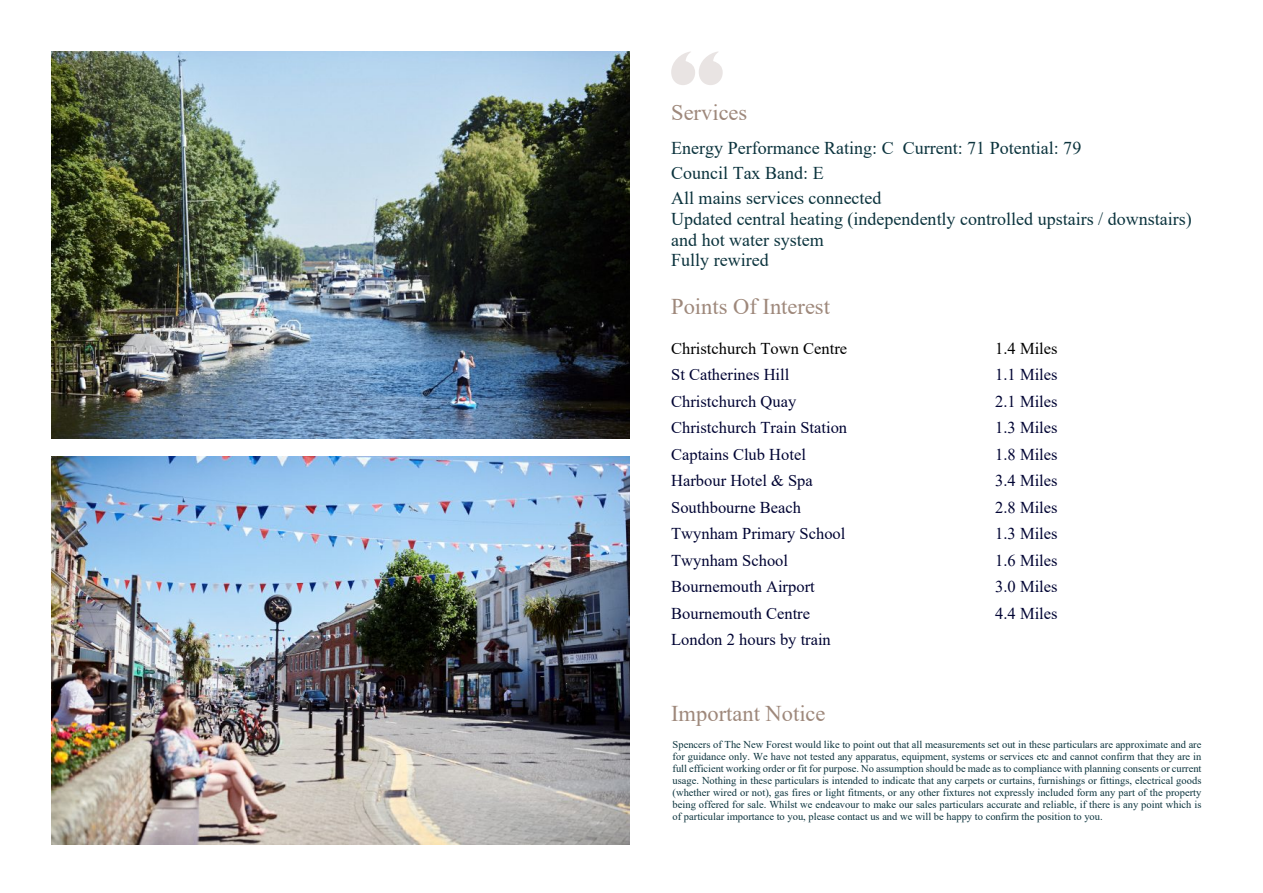
<style>
.page{position:relative;width:1263px;height:893px;background:#fff}
.page>*{position:absolute;margin:0;border:0;box-sizing:border-box;transform-origin:0 0}
.t1{font:22.5px "Times New Roman";color:#9e887b}
.t2{font:18px/25.2px "Times New Roman";color:#0b333d}
.t3{font:16.5px "Times New Roman";color:#000433}
.t4{font:16.5px "Times New Roman";color:#000}
.t5{font:10.5px/12px "Times New Roman";color:#0b333d;text-align:justify}
</style>
<div class="page">
<img style="left:51px;top:51px;width:578px;height:388px">
<img style="left:51px;top:457px;width:578px;height:387px">
<svg style="left:671px;top:51px;width:52px;height:34px"></svg>
<h1 class="t1" style="left:671px;top:104px;width:78px">Services</h1>
<h2 class="t2" style="left:671px;top:137px;width:412px">Energy Performance Rating: C Current: 71 Potential: 79<br>Council Tax Band: E<br>All mains services connected</h2>
<h2 class="t2" style="left:671px;top:210px;width:522px;line-height:20.7px">Updated central heating (independently controlled upstairs / downstairs) and hot water system<br>Fully rewired</h2>
<h1 class="t1" style="left:671px;top:299px;width:160px">Points Of Interest</h1>
<h3 class="t4" style="left:671px;top:342px;width:178px">Christchurch Town Centre</h3>
<h3 class="t4" style="left:995px;top:342px;width:64px">1.4 Miles</h3>
<h3 class="t3" style="left:671px;top:369px;width:120px">St Catherines Hill</h3>
<h3 class="t3" style="left:995px;top:369px;width:64px">1.1 Miles</h3>
<h3 class="t3" style="left:671px;top:395px;width:127px">Christchurch Quay</h3>
<h3 class="t3" style="left:995px;top:395px;width:64px">2.1 Miles</h3>
<h3 class="t3" style="left:671px;top:422px;width:178px">Christchurch Train Station</h3>
<h3 class="t3" style="left:995px;top:422px;width:64px">1.3 Miles</h3>
<h3 class="t3" style="left:671px;top:448px;width:136px">Captains Club Hotel</h3>
<h3 class="t3" style="left:995px;top:448px;width:64px">1.8 Miles</h3>
<h3 class="t3" style="left:671px;top:475px;width:143px">Harbour Hotel &amp; Spa</h3>
<h3 class="t3" style="left:995px;top:475px;width:64px">3.4 Miles</h3>
<h3 class="t3" style="left:671px;top:501px;width:131px">Southbourne Beach</h3>
<h3 class="t3" style="left:995px;top:501px;width:64px">2.8 Miles</h3>
<h3 class="t3" style="left:671px;top:528px;width:176px">Twynham Primary School</h3>
<h3 class="t3" style="left:995px;top:528px;width:64px">1.3 Miles</h3>
<h3 class="t3" style="left:671px;top:554px;width:119px">Twynham School</h3>
<h3 class="t3" style="left:995px;top:554px;width:64px">1.6 Miles</h3>
<h3 class="t3" style="left:671px;top:581px;width:145px">Bournemouth Airport</h3>
<h3 class="t3" style="left:995px;top:581px;width:64px">3.0 Miles</h3>
<h3 class="t3" style="left:671px;top:607px;width:140px">Bournemouth Centre</h3>
<h3 class="t3" style="left:995px;top:607px;width:64px">4.4 Miles</h3>
<h3 class="t3" style="left:671px;top:634px;width:161px">London 2 hours by train</h3>
<h1 class="t1" style="left:671px;top:705px;width:156px">Important Notice</h1>
<p class="t5" style="left:673px;top:739px;width:530px">Spencers of The New Forest would like to point out that all measurements set out in these particulars are approximate and are for guidance only. We have not tested any apparatus, equipment, systems or services etc and cannot confirm that they are in full efficient working order or fit for purpose. No assumption should be made as to compliance with planning consents or current usage. Nothing in these particulars is intended to indicate that any carpets or curtains, furnishings or fittings, electrical goods (whether wired or not), gas fires or light fitments, or any other fixtures not expressly included form any part of the property being offered for sale. Whilst we endeavour to make our sales particulars accurate and reliable, if there is any point which is of particular importance to you, please contact us and we will be happy to confirm the position to you.</p>
</div>
